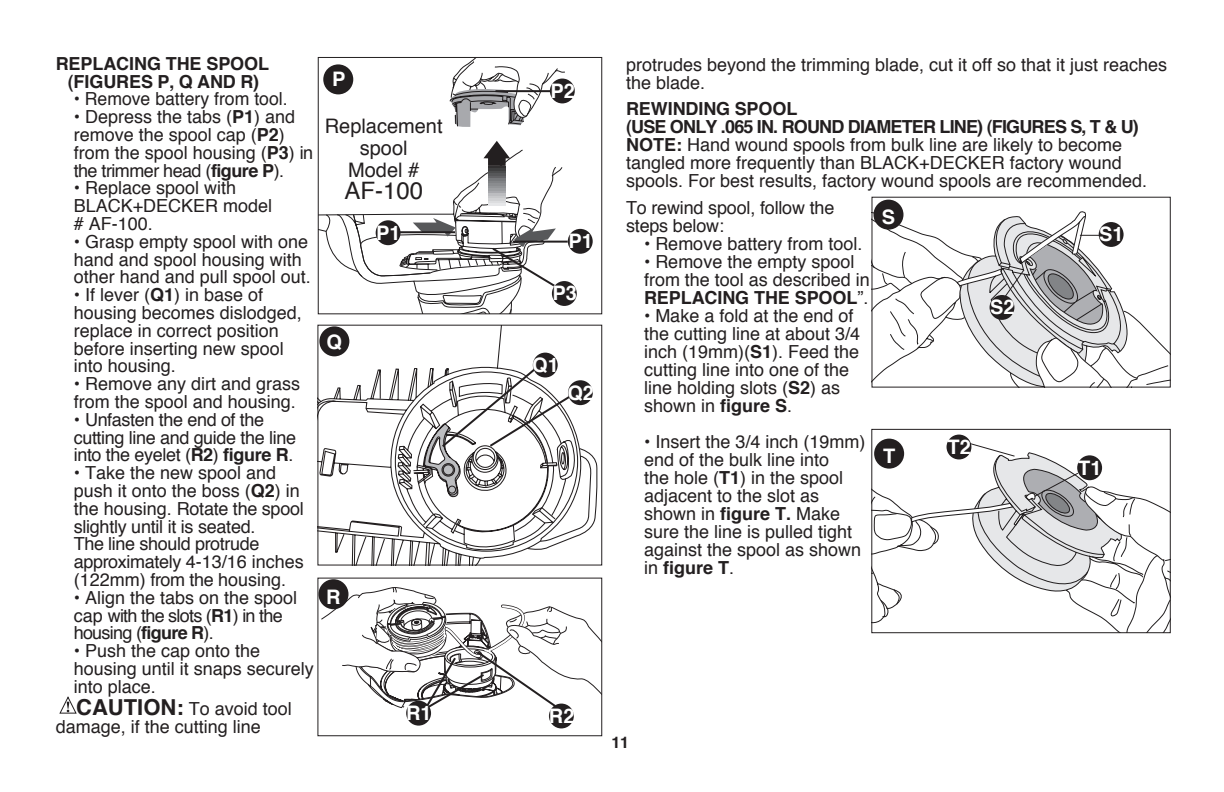
<style>
.page{position:relative;width:1224px;height:792px;background:#fff}
.page>*{position:absolute;margin:0;border:0;box-sizing:border-box;transform-origin:0 0}
.t1{font:24px "Helvetica";color:#231f20}
.t2{font:700 20px "Helvetica";color:#fff}
.t3{font:20px/22px "Helvetica";color:#231f20;text-align:center}
.t4{font:18px/18px "Helvetica";color:#231f20}
.t5{font:18px/17.8px "Helvetica";letter-spacing:-.02em;color:#231f20}
.t6{font:700 18px/18px "Helvetica";letter-spacing:-.005em;color:#231f20}
.t7{font:18px/17.8px "Helvetica";letter-spacing:-.04em;color:#231f20}
.t8{font:700 18px "Helvetica";letter-spacing:-.045em;color:#231f20}
.t9{font:700 16px "Helvetica";color:#231f20}
.s1{font-weight:700}
.s2{font-weight:700;font-size:22px}
</style>
<div class="page">
<svg style="left:59px;top:696px;width:18px;height:18px"></svg>
<svg style="left:323px;top:64px;width:30px;height:30px"></svg>
<hr style="left:513px;top:241px;width:55px;height:2px;background:#231f20">
<svg style="left:326px;top:57px;width:239px;height:257px"></svg>
<hr style="left:400px;top:231px;width:55px;height:2px;background:#231f20">
<div style="left:568px;top:229px;width:25px;height:25px;background:#231f20;border-radius:50%"></div>
<div style="left:550px;top:79px;width:25px;height:24px;background:#231f20;border-radius:50%"></div>
<div style="left:376px;top:220px;width:25px;height:25px;background:#231f20;border-radius:50%"></div>
<div style="left:552px;top:281px;width:25px;height:25px;background:#231f20;border-radius:50%"></div>
<svg style="left:320px;top:327px;width:238px;height:236px"></svg>
<svg style="left:394px;top:365px;width:203px;height:187px"></svg>
<div style="left:319px;top:326px;width:30px;height:30px;background:#231f20;border-radius:50%"></div>
<div style="left:533px;top:353px;width:25px;height:25px;background:#231f20;border-radius:50%"></div>
<div style="left:568px;top:380px;width:25px;height:25px;background:#231f20;border-radius:50%"></div>
<div style="left:318px;top:578px;width:284px;height:158px;border:1px solid #231f20"></div>
<div style="left:318px;top:579px;width:30px;height:30px;background:#231f20;border-radius:50%"></div>
<svg style="left:321px;top:587px;width:281px;height:140px"></svg>
<div style="left:406px;top:701px;width:25px;height:25px;background:#231f20;border-radius:50%"></div>
<div style="left:549px;top:704px;width:25px;height:24px;background:#231f20;border-radius:50%"></div>
<svg style="left:874px;top:219px;width:83px;height:161px"></svg>
<div style="left:872px;top:197px;width:299px;height:190px;border:1px solid #231f20"></div>
<div style="left:873px;top:200px;width:30px;height:30px;background:#231f20;border-radius:50%"></div>
<svg style="left:957px;top:211px;width:213px;height:176px"></svg>
<div style="left:1099px;top:222px;width:25px;height:25px;background:#231f20;border-radius:50%"></div>
<div style="left:990px;top:295px;width:24px;height:25px;background:#231f20;border-radius:50%"></div>
<div style="left:874px;top:439px;width:30px;height:30px;background:#231f20;border-radius:50%"></div>
<svg style="left:872px;top:442px;width:298px;height:191px"></svg>
<div style="left:1077px;top:455px;width:25px;height:25px;background:#231f20;border-radius:50%"></div>
<div style="left:947px;top:435px;width:24px;height:24px;background:#231f20;border-radius:50%"></div>
<p class="t6" style="left:68px;top:54px;width:203px;text-indent:-12px">REPLACING THE SPOOL (FIGURES</p>
<p class="t6" style="left:157px;top:72px;width:54px">P, Q AND</p>
<p class="t6" style="left:240px;top:72px;width:20px">R)</p>
<p class="t4" style="left:74px;top:91px;width:216px">• Remove battery from tool.</p>
<p class="t4" style="left:74px;top:108px;width:241px">• Depress the tabs (<span class="s1">P1</span>) and remove the spool cap (<span class="s1">P2</span>) from the spool housing (<span class="s1">P3</span>) in the trimmer head (<span class="s1">FIGURE P</span>).</p>
<p class="t4" style="left:74px;top:180px;width:200px">• Replace spool with<br>BLACK+DECKER model # AF-100.</p>
<p class="t4" style="left:74px;top:233px;width:239px">• Grasp empty spool with one hand and spool housing with other hand and pull spool out.</p>
<p class="t4" style="left:74px;top:286px;width:230px">• If lever (<span class="s1">Q1</span>) in base of housing becomes dislodged, replace in correct position before inserting new spool into housing.</p>
<p class="t4" style="left:74px;top:375px;width:228px">• Remove any dirt and grass from the spool and housing.</p>
<p class="t5" style="left:74px;top:411px;width:224px">• Unfasten the end of the cutting line and guide the line into the eyelet (<span class="s1">R2</span>) <span class="s1">FIGURE R</span>.</p>
<p class="t4" style="left:74px;top:464px;width:232px">• Take the new spool and push it onto the boss (<span class="s1">Q2</span>) in the housing. Rotate the spool slightly until it is seated.<br>The line should protrude approximately 4-13/16 inches (122mm) from the housing.</p>
<p class="t7" style="left:74px;top:589px;width:225px">• Align the tabs on the spool cap with the slots (<span class="s1">R1</span>) in the housing (<span class="s1">FIGURE R</span>).</p>
<p class="t4" style="left:74px;top:643px;width:242px">• Push the cap onto the housing until it snaps securely into place.</p>
<p class="t4" style="left:56px;top:701px;width:238px;text-indent:20px"><span class="s2">CAUTION:</span> To avoid tool damage, if the cutting line</p>
<p class="t2" style="left:332px;top:63px;width:15px">P</p>
<p class="t3" style="left:325px;top:115px;width:119px">Replacement spool<br>Model #</p>
<h1 class="t1" style="left:344px;top:172px;width:80px">AF-100</h1>
<p class="t2" style="left:376px;top:216px;width:26px">P1</p>
<p class="t2" style="left:327px;top:326px;width:17px">Q</p>
<p class="t2" style="left:326px;top:581px;width:16px">R</p>
<p class="t2" style="left:550px;top:75px;width:26px">P2</p>
<p class="t2" style="left:568px;top:225px;width:26px">P1</p>
<p class="t2" style="left:552px;top:277px;width:26px">P3</p>
<p class="t2" style="left:532px;top:349px;width:28px">Q1</p>
<p class="t2" style="left:567px;top:376px;width:28px">Q2</p>
<p class="t2" style="left:406px;top:697px;width:27px">R1</p>
<p class="t2" style="left:549px;top:700px;width:27px">R2</p>
<p class="t4" style="left:626px;top:56px;width:543px">protrudes beyond the trimming blade, cut it off so that it just reaches the blade.</p>
<p class="t6" style="left:626px;top:100px;width:173px">REWINDING SPOOL (USE</p>
<p class="t4" style="left:626px;top:118px;width:523px;text-indent:444px"><span class="s1">S, T &amp; U)<br>NOTE:</span> Hand wound spools from bulk line are likely to become tangled more frequently than BLACK+DECKER factory wound spools. For best results, factory wound spools are recommended.</p>
<p class="t4" style="left:626px;top:199px;width:210px">To rewind spool, follow the steps below:</p>
<p class="t4" style="left:644px;top:235px;width:220px">• Remove battery from tool.</p>
<p class="t4" style="left:644px;top:253px;width:227px">• Remove the empty spool from the tool as described in<br><span class="s1">REPLACING THE SPOOL</span>”.</p>
<p class="t4" style="left:644px;top:307px;width:218px">• Make a fold at the end of the cutting line at about 3/4 inch (19mm)(<span class="s1">S1</span>). Feed the cutting line into one of the line holding slots (<span class="s1">S2</span>) as shown in <span class="s1">FIGURE S</span>.</p>
<p class="t4" style="left:644px;top:433px;width:223px">• Insert the 3/4 inch (19mm) end of the bulk line into<br>the hole (<span class="s1">T1</span>) in the spool adjacent to the slot as shown in <span class="s1">FIGURE T.</span> Make sure the line is pulled tight against the spool as shown in <span class="s1">FIGURE T</span>.</p>
<p class="t6" style="left:670px;top:118px;width:13px">ONLY</p>
<p class="t8" style="left:721px;top:112px;width:134px">.065 IN. ROUND DIAMETER</p>
<p class="t6" style="left:940px;top:118px;width:11px">LINE</p>
<p class="t6" style="left:977px;top:118px;width:27px">) (FIGURES</p>
<p class="t2" style="left:882px;top:201px;width:15px">S</p>
<p class="t2" style="left:1099px;top:218px;width:26px">S1</p>
<p class="t2" style="left:990px;top:291px;width:26px">S2</p>
<p class="t2" style="left:948px;top:431px;width:25px">T2</p>
<p class="t2" style="left:883px;top:440px;width:14px">T</p>
<p class="t2" style="left:1078px;top:451px;width:25px">T1</p>
<p class="t9" style="left:611px;top:729px;width:19px">11</p>
</div>
